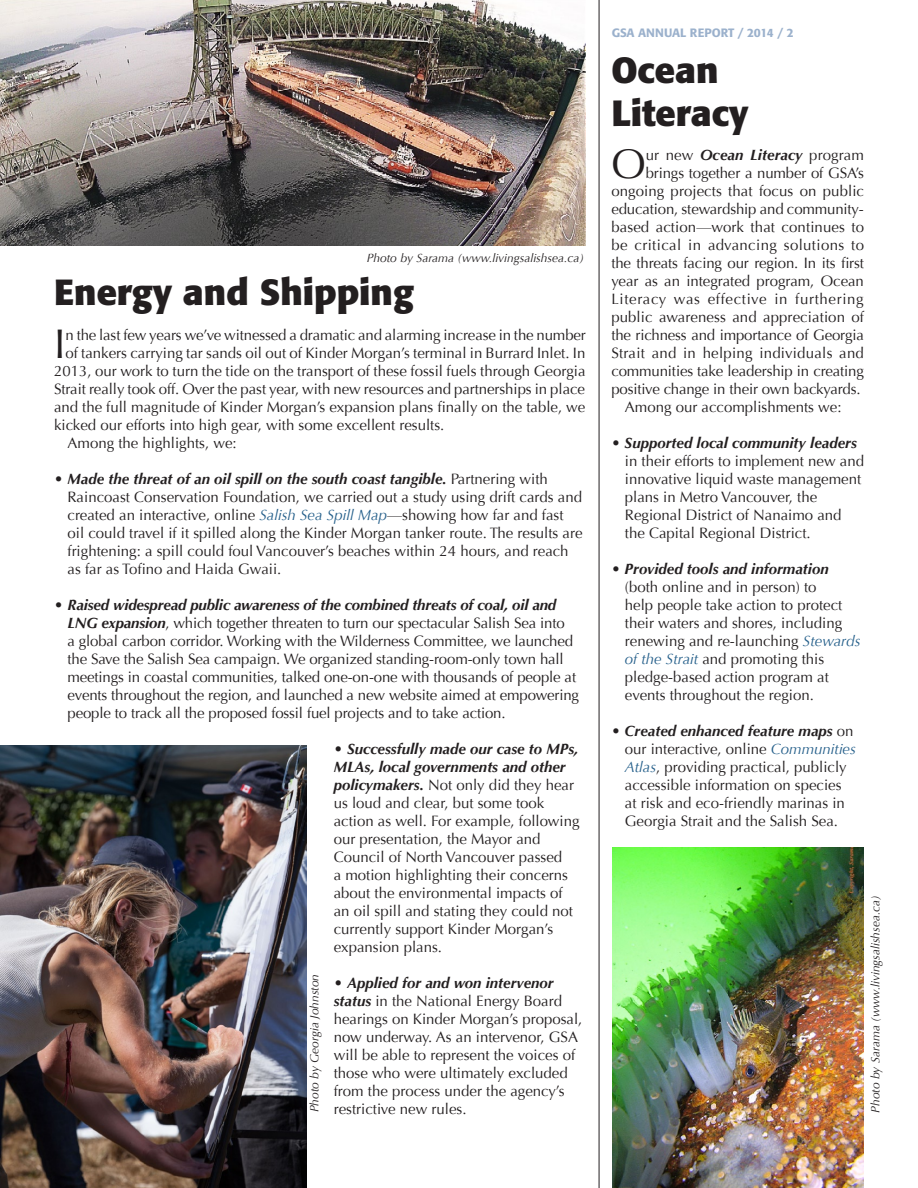
<style>
.page{position:relative;width:918px;height:1188px;background:#fff}
.page>*{position:absolute;margin:0;border:0;box-sizing:border-box;transform-origin:0 0}
.Body_text{font:41.25px "Optima";color:#231f20}
.Headline{font:700 36px/43.2px "Formata";color:#231f20}
.Body_text-2{font:15px/18px "Optima";color:#231f20}
.t1{font:italic 12px "Optima";color:#231f20}
.t2{font:500 12px "Formata";color:#9bb1cc}
.s1{font-weight:700;font-style:italic}
.s2{font-style:italic;color:#26608b}
</style>
<div class="page">
<img style="left:0;top:0;width:586px;height:246px">
<hr style="left:599px;top:0;width:1px;height:1188px;background:#231f20">
<img style="left:0;top:745px;width:306px;height:443px">
<img style="left:612px;top:847px;width:252px;height:341px">
<p class="t1" style="left:367px;top:250px;width:219px">Photo by Sarama (www.livingsalishsea.ca)</p>
<p class="Headline" style="left:54px;top:270px;width:361px">Energy and Shipping</p>
<p class="Body_text" style="left:54px;top:320px;width:13px">I</p>
<p class="Body_text-2" style="left:65px;top:326px;width:522px">n the last few years we’ve witnessed a dramatic and alarming increase in the number</p>
<p class="Body_text-2" style="left:65px;top:344px;width:521px">of tankers carrying tar sands oil out of Kinder Morgan’s terminal in Burrard Inlet. In</p>
<p class="Body_text-2" style="left:54px;top:362px;width:533px">2013, our work to turn the tide on the transport of these fossil fuels through Georgia</p>
<p class="Body_text-2" style="left:54px;top:380px;width:533px">Strait really took off. Over the past year, with new resources and partnerships in place</p>
<p class="Body_text-2" style="left:54px;top:398px;width:533px">and the full magnitude of Kinder Morgan’s expansion plans finally on the table, we</p>
<p class="Body_text-2" style="left:54px;top:416px;width:392px">kicked our efforts into high gear, with some excellent results.</p>
<p class="Body_text-2" style="left:68px;top:434px;width:171px">Among the highlights, we:</p>
<p class="Body_text-2" style="left:68px;top:470px;width:517px;text-indent:-14px">• <span class="s1">Made the threat of an oil spill on the south coast tangible.</span> Partnering with Raincoast Conservation Foundation, we carried out a study using drift cards and created an interactive, online <span class="s2">Salish Sea Spill Map</span>—showing how far and fast oil could travel if it spilled along the Kinder Morgan tanker route. The results are frightening: a spill could foul Vancouver’s beaches within 24 hours, and reach as far as Tofino and Haida Gwaii.</p>
<p class="Body_text-2" style="left:68px;top:596px;width:513px;text-indent:-14px">• <span class="s1">Raised widespread public awareness of the combined threats of coal, oil and LNG expansion</span>, which together threaten to turn our spectacular Salish Sea into<br>a global carbon corridor. Working with the Wilderness Committee, we launched the Save the Salish Sea campaign. We organized standing-room-only town hall meetings in coastal communities, talked one-on-one with thousands of people at events throughout the region, and launched a new website aimed at empowering people to track all the proposed fossil fuel projects and to take action.</p>
<p class="Body_text-2" style="left:334px;top:740px;width:247px">• <span class="s1">Successfully made our case to MPs, MLAs, local governments and other policymakers.</span> Not only did they hear us loud and clear, but some took action as well. For example, following our presentation, the Mayor and Council of North Vancouver passed<br>a motion highlighting their concerns about the environmental impacts of an oil spill and stating they could not currently support Kinder Morgan’s expansion plans.</p>
<p class="Body_text-2" style="left:334px;top:974px;width:250px">• <span class="s1">Applied for and won intervenor status</span> in the National Energy Board hearings on Kinder Morgan’s proposal, now underway. As an intervenor, GSA will be able to represent the voices of those who were ultimately excluded from the process under the agency’s restrictive new rules.</p>
<p class="t1" style="left:307px;top:1112px;width:140px;rotate:-90deg">Photo by Georgia Johnston</p>
<p class="t2" style="left:612px;top:25px;width:183px">GSA ANNUAL REPORT / 2014 / 2</p>
<p class="t2" style="left:686px;top:25px;width:183px">GSA ANNUAL REPORT / 2014 / 2</p>
<p class="Headline" style="left:611px;top:48px;width:139px">Ocean<br>Literacy</p>
<p class="Body_text" style="left:611px;top:141px;width:36px">O</p>
<p class="Body_text-2" style="left:611px;top:147px;width:254px;text-align:right">ur new <span class="s1">Ocean Literacy</span> program brings together a number of GSA’s ongoing projects that focus on public education, stewardship and community&shy;based action—work that continues to be critical in advancing solutions to the threats facing our region. In its first year as an integrated program, Ocean Literacy was effective in furthering public awareness and appreciation of the richness and importance of Georgia Strait and in helping individuals and communities take leadership in creating positive change in their own backyards.</p>
<p class="Body_text-2" style="left:625px;top:399px;width:218px">Among our accomplishments we:</p>
<p class="Body_text-2" style="left:625px;top:435px;width:241px;text-indent:-14px">• <span class="s1">Supported local community leaders </span>in their efforts to implement new and innovative liquid waste management plans in Metro Vancouver, the Regional District of Nanaimo and the Capital Regional District.</p>
<p class="Body_text-2" style="left:625px;top:561px;width:237px;text-indent:-14px">• <span class="s1">Provided tools and information </span>(both online and in person) to<br>help people take action to protect their waters and shores, including renewing and re-launching <span class="s2">Stewards of the Strait</span> and promoting this pledge-based action program at events throughout the region.</p>
<p class="Body_text-2" style="left:625px;top:723px;width:233px;text-indent:-14px">• <span class="s1">Created enhanced feature maps</span> on our interactive, online <span class="s2">Communities Atlas</span>, providing practical, publicly accessible information on species at risk and eco-friendly marinas in Georgia Strait and the Salish Sea.</p>
<p class="t1" style="left:868px;top:1113px;width:219px;rotate:-90deg">Photo by Sarama (www.livingsalishsea.ca)</p>
</div>
